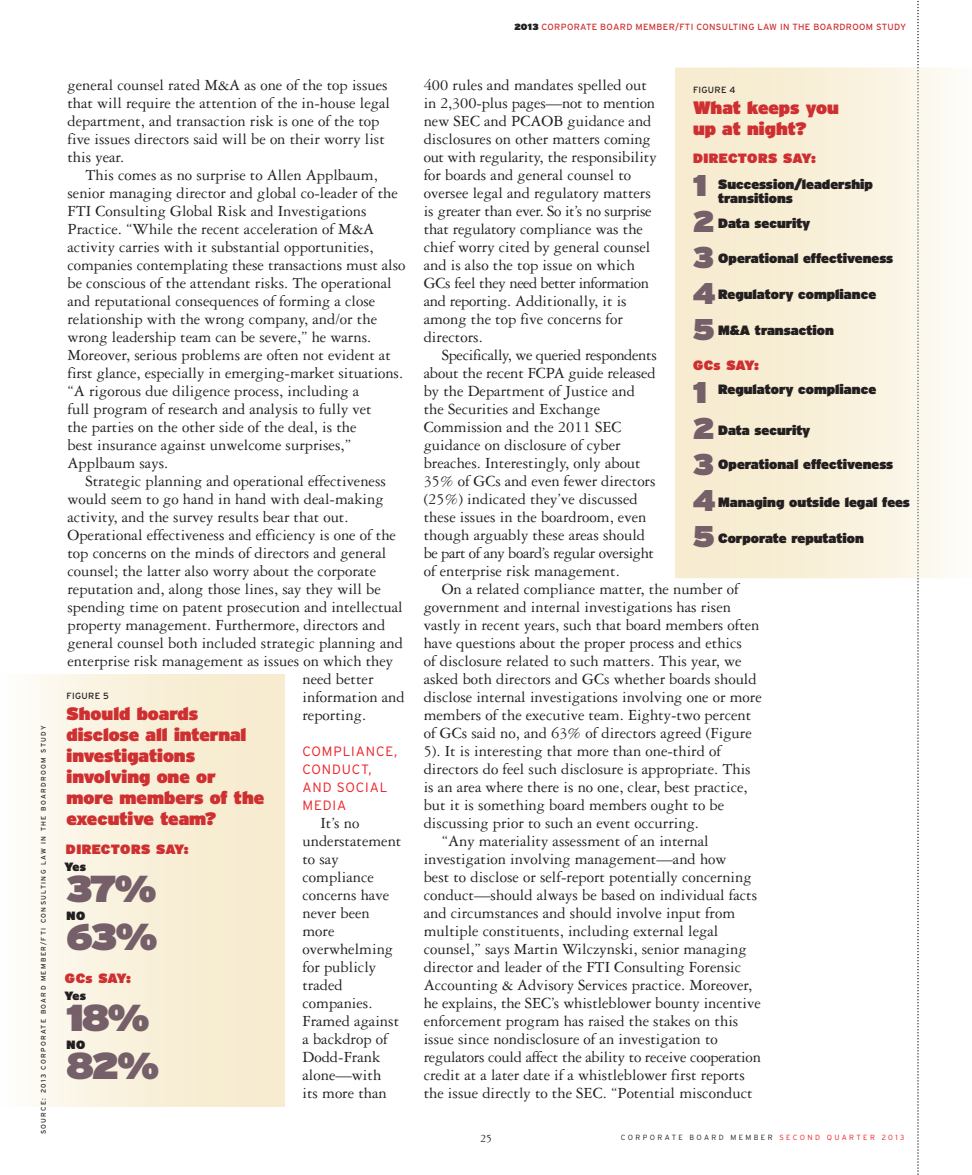
<style>
.page{position:relative;width:972px;height:1175px;background:#fff}
.page>*{position:absolute;margin:0;border:0;box-sizing:border-box;transform-origin:0 0}
.t1{font:900 37.5px "Interstate";letter-spacing:-.045em;color:#75606a}
.t2{font:900 30px/36px "Interstate";color:#75606a}
.t3{font:900 18px/21px "Interstate";color:#ce3031}
.t4{font:16.5px/18px "Garamond Three";color:#231f20}
.t5{font:900 13.5px/13.5px "Interstate";color:#231f20}
.t6{font:900 13.5px "Interstate";letter-spacing:.03em;color:#ce3031}
.t7{font:300 13.5px/18px "Interstate";letter-spacing:.065em;color:#ee1d23}
.t8{font:900 12px "Interstate";letter-spacing:.025em;color:#231f20}
.t9{font:12px "Garamond Three";color:#231f20}
.t10{font:9px "Interstate";letter-spacing:.035em;color:#ce3031}
.t11{font:9px "Interstate";letter-spacing:.035em;color:#231f20}
.t12{font:300 7.5px "Interstate";letter-spacing:.32em;color:#231f20}
.t13{font:6.75px "Interstate";letter-spacing:.2em;color:#231f20}
.s1{font-weight:900;color:#231f20}
.s2{color:#ee1d23}
</style>
<div class="page">
<svg style="left:917px;top:1px;width:2px;height:1173px"></svg>
<img style="left:917px;top:68px;width:2px;height:44px">
<p class="t10" style="left:515px;top:21px;width:393px"><span class="s1">2013</span> CORPORATE BOARD MEMBER/FTI CONSULTING LAW IN THE BOARDROOM STUDY</p>
<p class="t13" style="left:40px;top:1134px;width:410px;rotate:-90deg">SOURCE: 2013 CORPORATE BOARD MEMBER/FTI CONSULTING LAW IN THE BOARDROOM STUDY</p>
<p class="t4" style="left:67px;top:78px;width:324px">general counsel rated M&amp;A as one of the top issues that will require the attention of the in-house legal department, and transaction risk is one of the top five issues directors said will be on their worry list this year.</p>
<p class="t4" style="left:67px;top:168px;width:340px;text-indent:18px">This comes as no surprise to Allen Applbaum, senior managing director and global co-leader of the FTI Consulting Global Risk and Investigations Practice. “While the recent acceleration of M&amp;A activity carries with it substantial opportunities, companies contemplating these transactions must also be conscious of the attendant risks. The operational and reputational consequences of forming a close relationship with the wrong company, and/or the wrong leadership team can be severe,” he warns.<br>Moreover, serious problems are often not evident at first glance, especially in emerging-market situations. “A rigorous due diligence process, including a<br>full program of research and analysis to fully vet<br>the parties on the other side of the deal, is the<br>best insurance against unwelcome surprises,” Applbaum says.</p>
<p class="t4" style="left:85px;top:474px;width:302px">Strategic planning and operational effectiveness</p>
<p class="t4" style="left:67px;top:492px;width:318px">would seem to go hand in hand with deal-making</p>
<p class="t4" style="left:67px;top:510px;width:283px">activity, and the survey results bear that out.</p>
<p class="t4" style="left:67px;top:528px;width:330px">Operational effectiveness and efficiency is one of the</p>
<p class="t4" style="left:67px;top:546px;width:320px">top concerns on the minds of directors and general</p>
<p class="t4" style="left:67px;top:564px;width:310px">counsel; the latter also worry about the corporate</p>
<p class="t4" style="left:67px;top:582px;width:315px">reputation and, along those lines, say they will be</p>
<p class="t4" style="left:67px;top:600px;width:337px">spending time on patent prosecution and intellectual</p>
<p class="t4" style="left:67px;top:618px;width:319px">property management. Furthermore, directors and</p>
<p class="t4" style="left:67px;top:636px;width:337px">general counsel both included strategic planning and</p>
<p class="t4" style="left:67px;top:654px;width:327px">enterprise risk management as issues on which they</p>
<p class="t4" style="left:303px;top:672px;width:73px">need better</p>
<p class="t4" style="left:302px;top:690px;width:104px">information and</p>
<p class="t4" style="left:302px;top:708px;width:65px">reporting.</p>
<p class="t7" style="left:303px;top:742px;width:96px">COMPLIANCE,<br>CONDUCT,<br>AND SOCIAL<br>MEDIA</p>
<p class="t4" style="left:302px;top:816px;width:100px;text-indent:18px">It’s no understatement to say compliance concerns have never been more overwhelming for publicly traded companies.<br>Framed against a backdrop of<br>Dodd-Frank alone—with<br>its more than</p>
<p class="t11" style="left:67px;top:691px;width:44px">FIGURE 5</p>
<p class="t3" style="left:67px;top:703px;width:199px">Should boards disclose all internal investigations involving one or more members of the executive team?</p>
<p class="t6" style="left:66px;top:841px;width:124px">DIRECTORS SAY:</p>
<p class="t8" style="left:64px;top:859px;width:23px">Yes</p>
<h1 class="t1" style="left:67px;top:867px;width:91px">37%</h1>
<p class="t8" style="left:67px;top:908px;width:20px">NO</p>
<h1 class="t1" style="left:67px;top:915px;width:92px">63%</h1>
<p class="t6" style="left:65px;top:970px;width:68px">GCs SAY:</p>
<p class="t8" style="left:64px;top:988px;width:23px">Yes</p>
<h1 class="t1" style="left:67px;top:996px;width:84px">18%</h1>
<p class="t8" style="left:67px;top:1037px;width:20px">NO</p>
<h1 class="t1" style="left:67px;top:1044px;width:94px">82%</h1>
<p class="t4" style="left:424px;top:78px;width:234px">400 rules and mandates spelled out in 2,300-plus pages—not to mention new SEC and PCAOB guidance and disclosures on other matters coming out with regularity, the responsibility for boards and general counsel to oversee legal and regulatory matters is greater than ever. So it’s no surprise that regulatory compliance was the chief worry cited by general counsel and is also the top issue on which GCs feel they need better information and reporting. Additionally, it is among the top five concerns for directors.</p>
<p class="t4" style="left:424px;top:348px;width:235px;text-indent:18px">Specifically, we queried respondents about the recent FCPA guide released by the Department of Justice and the Securities and Exchange Commission and the 2011 SEC guidance on disclosure of cyber breaches. Interestingly, only about 35% of GCs and even fewer directors (25%) indicated they’ve discussed these issues in the boardroom, even though arguably these areas should be part of any board’s regular oversight of enterprise risk management.</p>
<p class="t4" style="left:442px;top:582px;width:298px">On a related compliance matter, the number of</p>
<p class="t4" style="left:424px;top:600px;width:309px">government and internal investigations has risen</p>
<p class="t4" style="left:424px;top:618px;width:337px">vastly in recent years, such that board members often</p>
<p class="t4" style="left:424px;top:636px;width:320px">have questions about the proper process and ethics</p>
<p class="t4" style="left:424px;top:654px;width:319px">of disclosure related to such matters. This year, we</p>
<p class="t4" style="left:424px;top:672px;width:335px">asked both directors and GCs whether boards should</p>
<p class="t4" style="left:424px;top:690px;width:340px">disclose internal investigations involving one or more</p>
<p class="t4" style="left:424px;top:708px;width:329px">members of the executive team. Eighty-two percent</p>
<p class="t4" style="left:424px;top:726px;width:330px">of GCs said no, and 63% of directors agreed (Figure</p>
<p class="t4" style="left:424px;top:744px;width:299px">5). It is interesting that more than one-third of</p>
<p class="t4" style="left:424px;top:762px;width:329px">directors do feel such disclosure is appropriate. This</p>
<p class="t4" style="left:424px;top:780px;width:325px">is an area where there is no one, clear, best practice,</p>
<p class="t4" style="left:424px;top:798px;width:302px">but it is something board members ought to be</p>
<p class="t4" style="left:424px;top:816px;width:277px">discussing prior to such an event occurring.</p>
<p class="t4" style="left:442px;top:834px;width:269px">“Any materiality assessment of an internal</p>
<p class="t4" style="left:424px;top:852px;width:304px">investigation involving management—and how</p>
<p class="t4" style="left:424px;top:870px;width:329px">best to disclose or self-report potentially concerning</p>
<p class="t4" style="left:424px;top:888px;width:335px">conduct—should always be based on individual facts</p>
<p class="t4" style="left:424px;top:906px;width:313px">and circumstances and should involve input from</p>
<p class="t4" style="left:424px;top:924px;width:296px">multiple constituents, including external legal</p>
<p class="t4" style="left:424px;top:942px;width:325px">counsel,” says Martin Wilczynski, senior managing</p>
<p class="t4" style="left:424px;top:960px;width:319px">director and leader of the FTI Consulting Forensic</p>
<p class="t4" style="left:424px;top:978px;width:330px">Accounting &amp; Advisory Services practice. Moreover,</p>
<p class="t4" style="left:424px;top:996px;width:339px">he explains, the SEC’s whistleblower bounty incentive</p>
<p class="t4" style="left:424px;top:1014px;width:316px">enforcement program has raised the stakes on this</p>
<p class="t4" style="left:424px;top:1032px;width:296px">issue since nondisclosure of an investigation to</p>
<p class="t4" style="left:424px;top:1050px;width:339px">regulators could affect the ability to receive cooperation</p>
<p class="t4" style="left:424px;top:1068px;width:323px">credit at a later date if a whistleblower first reports</p>
<p class="t4" style="left:424px;top:1086px;width:330px">the issue directly to the SEC. “Potential misconduct</p>
<p class="t9" style="left:480px;top:1134px;width:13px">25</p>
<p class="t12" style="left:621px;top:1133px;width:285px">CORPORATE BOARD MEMBER <span class="s2">SECOND QUARTER 2013</span></p>
<p class="t11" style="left:693px;top:84px;width:44px">FIGURE 4</p>
<p class="t3" style="left:693px;top:97px;width:147px">What keeps you up at night?</p>
<p class="t6" style="left:693px;top:151px;width:124px">DIRECTORS SAY:</p>
<h2 class="t2" style="left:693px;top:168px;width:24px">1<br>2<br>3<br>4<br>5</h2>
<p class="t6" style="left:693px;top:358px;width:68px">GCs SAY:</p>
<h2 class="t2" style="left:693px;top:375px;width:24px">1<br>2<br>3<br>4<br>5</h2>
<p class="t5" style="left:718px;top:178px;width:156px">Succession/leadership transitions</p>
<p class="t5" style="left:718px;top:217px;width:94px">Data security</p>
<p class="t5" style="left:718px;top:251px;width:176px">Operational effectiveness</p>
<p class="t5" style="left:718px;top:287px;width:159px">Regulatory compliance</p>
<p class="t5" style="left:718px;top:323px;width:117px">M&amp;A transaction</p>
<p class="t5" style="left:718px;top:383px;width:159px">Regulatory compliance</p>
<p class="t5" style="left:718px;top:423px;width:94px">Data security</p>
<p class="t5" style="left:718px;top:458px;width:176px">Operational effectiveness</p>
<p class="t5" style="left:718px;top:495px;width:193px">Managing outside legal fees</p>
<p class="t5" style="left:718px;top:531px;width:147px">Corporate reputation</p>
</div>
